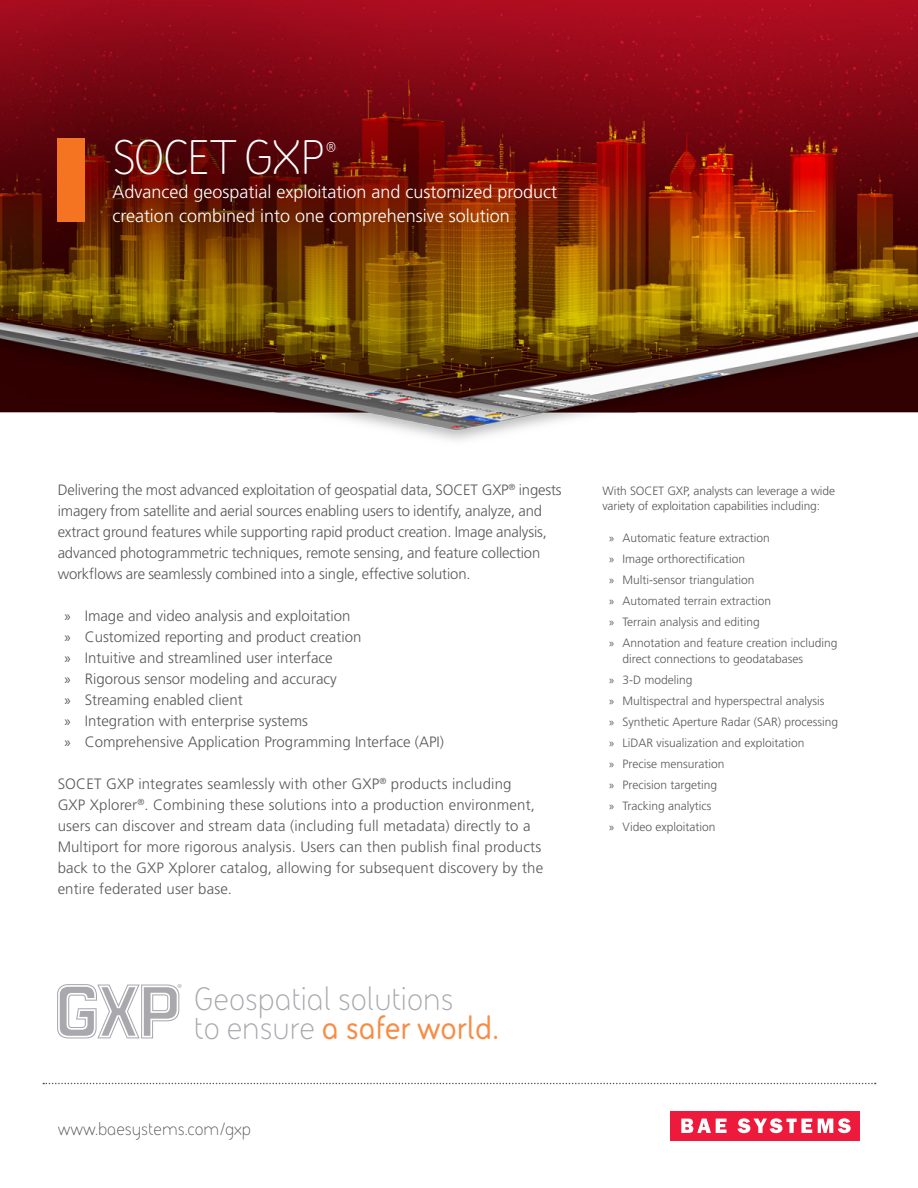
<style>
.page{position:relative;width:918px;height:1188px;background:#fff}
.page>*{position:absolute;margin:0;border:0;box-sizing:border-box;transform-origin:0 0}
.t1{font:49.5px "BAE Systems";letter-spacing:-.045em;color:#fff}
.t2{font:33px/28.5px "BAE Systems";color:#a8a8ad}
.t3{font:300 18px/24px "Frutiger LT Std";color:#fff}
.t4{font:18px "BAE Systems";color:#58595b}
.t5{font:18px "BAE Systems";color:#fff}
.t6{font:300 15px/21px "Frutiger LT Std";color:#58595b}
.t7{font:300 12px/21px "Frutiger LT Std";color:#58595b}
.s1{font-family:"Myriad Pro";font-weight:400}
.s2{font-weight:700;color:#f68d47}
</style>
<div class="page">
<img style="left:0;top:0;width:918px;height:441px">
<svg style="left:43px;top:1083px;width:833px;height:1px"></svg>
<div style="left:670px;top:1111px;width:190px;height:29px;background:#ed1a3b"></div>
<svg style="left:818px;top:1118px;width:33px;height:15px"></svg>
<svg style="left:737px;top:1118px;width:75px;height:15px"></svg>
<svg style="left:681px;top:1119px;width:45px;height:14px"></svg>
<div style="left:58px;top:138px;width:27px;height:84px;background:#f47421"></div>
<svg style="left:57px;top:984px;width:125px;height:54px"></svg>
<h1 class="t1" style="left:112px;top:125px;width:214px">SOCET GXP</h1>
<p class="t5" style="left:325px;top:135px;width:13px">®</p>
<p class="t3" style="left:112px;top:180px;width:446px">Advanced geospatial exploitation and customized product creation combined into one comprehensive solution</p>
<p class="t6" style="left:58px;top:479px;width:505px">Delivering the most advanced exploitation of geospatial data, SOCET GXP<sup>®</sup> ingests imagery from satellite and aerial sources enabling users to identify, analyze, and extract ground features while supporting rapid product creation. Image analysis, advanced photogrammetric techniques, remote sensing, and feature collection workflows are seamlessly combined into a single, effective solution.</p>
<p class="t6" style="left:64px;top:605px;width:381px"><span class="s1">»</span> Image and video analysis and exploitation<br><span class="s1">»</span> Customized reporting and product creation<br><span class="s1">»</span> Intuitive and streamlined user interface<br><span class="s1">»</span> Rigorous sensor modeling and accuracy<br><span class="s1">»</span> Streaming enabled client<br><span class="s1">»</span> Integration with enterprise systems<br><span class="s1">»</span> Comprehensive Application Programming Interface (API)</p>
<p class="t6" style="left:58px;top:773px;width:487px">SOCET GXP integrates seamlessly with other GXP<sup>®</sup> products including<br>GXP Xplorer<sup>®</sup>. Combining these solutions into a production environment, users can discover and stream data (including full metadata) directly to a Multiport for more rigorous analysis. Users can then publish final products back to the GXP Xplorer catalog, allowing for subsequent discovery by the entire federated user base.</p>
<h2 class="t2" style="left:194px;top:984px;width:307px">Geospatial solutions<br>to ensure <span class="s2">a safer world.</span></h2>
<p class="t4" style="left:58px;top:1117px;width:195px">www.baesystems.com/gxp</p>
<p class="t7" style="left:602px;top:483px;width:234px;line-height:15.8px">With SOCET GXP, analysts can leverage a wide variety of exploitation capabilities including:</p>
<p class="t7" style="left:609px;top:528px;width:230px"><span class="s1">»</span> Automatic feature extraction<br><span class="s1">»</span> Image orthorectification<br><span class="s1">»</span> Multi-sensor triangulation<br><span class="s1">»</span> Automated terrain extraction<br><span class="s1">»</span> Terrain analysis and editing<br><span class="s1">»</span> Annotation and feature creation including</p>
<p class="t7" style="left:609px;top:648px;width:231px;text-indent:14px">direct connections to geodatabases<br><span class="s1">»</span> 3-D modeling<br><span class="s1">»</span> Multispectral and hyperspectral analysis<br><span class="s1">»</span> Synthetic Aperture Radar (SAR) processing <span class="s1">»</span> LiDAR visualization and exploitation<br><span class="s1">»</span> Precise mensuration<br><span class="s1">»</span> Precision targeting<br><span class="s1">»</span> Tracking analytics<br><span class="s1">»</span> Video exploitation</p>
</div>
